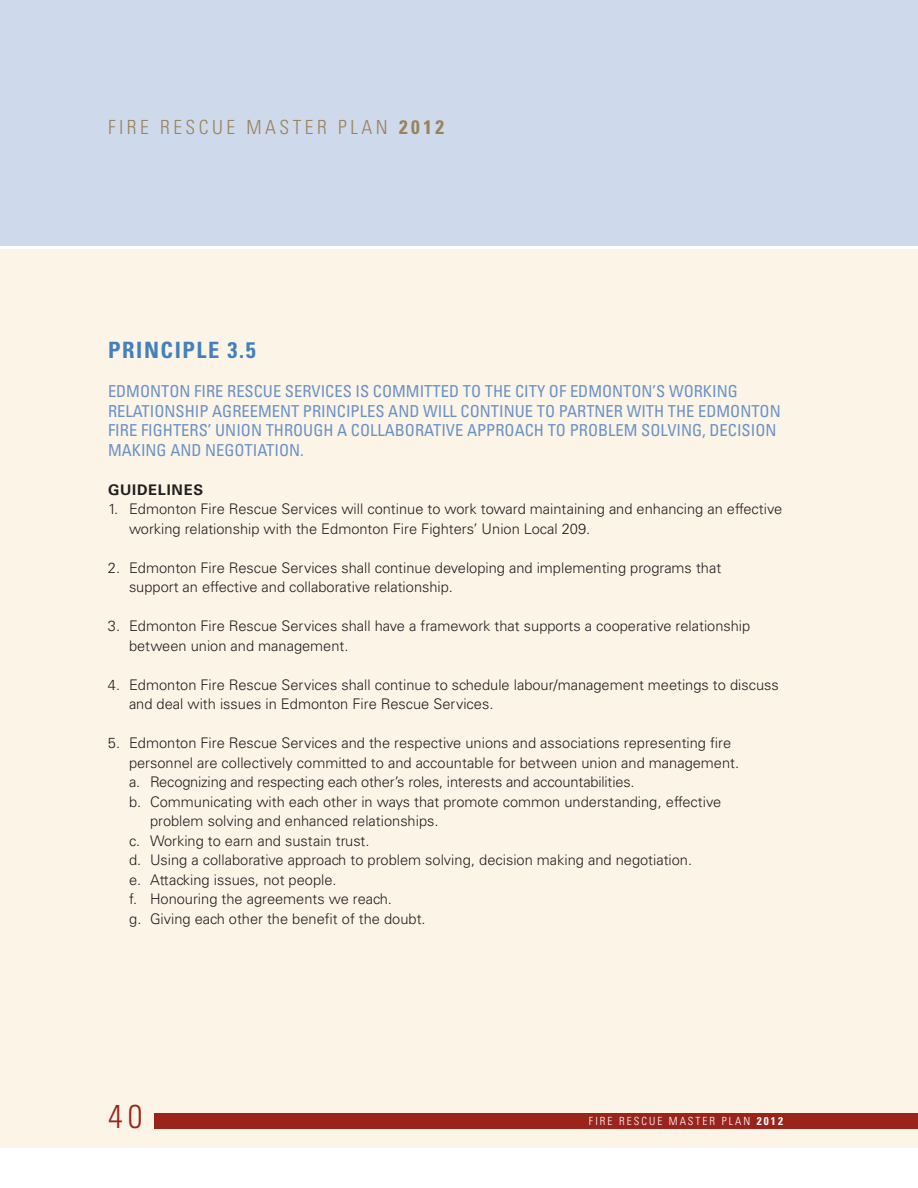
<style>
.page{position:relative;width:918px;height:1188px;background:#fff}
.page>*{position:absolute;margin:0;border:0;box-sizing:border-box;transform-origin:0 0}
.t1{font:300 condensed 33px "Univers";color:#9a241c}
.t2{font:700 condensed 22.5px "Univers";color:#4480bc}
.t3{font:300 condensed 19.5px "Univers";letter-spacing:.18em;color:#98835c}
.t4{font:condensed 16.5px "Univers";color:#6a91c7}
.t5{font:300 14.7px/19.5px "Univers";color:#231f20}
.t6{font:700 14.7px "Univers";letter-spacing:.05em;color:#231f20}
.t7{font:300 condensed 11.25px "Univers";letter-spacing:.18em;color:#fff}
.s1{font-weight:700}
</style>
<div class="page">
<div style="left:0;top:249px;width:918px;height:899px;background:#fcf5e7"></div>
<div style="left:0;top:0;width:918px;height:246px;background:#cfd9ec"></div>
<div style="left:154px;top:1113px;width:764px;height:15px;background:#9a241c"></div>
<h3 class="t3" style="left:108px;top:115px;width:338px">FIRE RESCUE MASTER PLAN <span class="s1">2012</span></h3>
<h2 class="t2" style="left:108px;top:337px;width:14px">PRINCIPLE</h2>
<h2 class="t2" style="left:228px;top:337px;width:30px">3.5</h2>
<p class="t4" style="left:108px;top:381px;width:221px">ED MONTON FIRE RESCUE SERVICES</p>
<p class="t4" style="left:356px;top:381px;width:73px">IS COMMITTED</p>
<p class="t4" style="left:463px;top:381px;width:277px">TO THE CITY OF ED MONTON’S WORKI NG</p>
<p class="t4" style="left:108px;top:401px;width:18px">RELATI</p>
<p class="t4" style="left:154px;top:401px;width:192px">ONSHIP AGREEMENT PRINCIPLES</p>
<p class="t4" style="left:388px;top:401px;width:45px">AND WILL</p>
<p class="t4" style="left:461px;top:401px;width:108px">CONTINUE TO PART</p>
<p class="t4" style="left:595px;top:401px;width:188px">NER WITH THE EDMONTON</p>
<p class="t4" style="left:108px;top:420px;width:75px">FIRE FI GHTERS</p>
<p class="t4" style="left:208px;top:420px;width:172px">’ UNION THROUGH A COLLAB</p>
<p class="t4" style="left:405px;top:420px;width:19px">ORATI</p>
<p class="t4" style="left:446px;top:420px;width:32px">VE APPR</p>
<p class="t4" style="left:505px;top:420px;width:214px">OACH TO PROBLEM SOLVING, DECISI</p>
<p class="t4" style="left:755px;top:420px;width:23px">ON</p>
<p class="t4" style="left:108px;top:440px;width:145px">MAKI NG AND NEGOTIATI</p>
<p class="t4" style="left:279px;top:440px;width:26px">ON.</p>
<p class="t6" style="left:108px;top:481px;width:94px">GUIDELINES</p>
<p class="t5" style="left:129px;top:499px;width:655px;text-indent:-21px">1. Edmonton Fire Rescue Services will continue to work toward maintaining and enhancing an effective working relationship with the Edmonton Fire Fighters’ U nion Local 209.</p>
<p class="t5" style="left:129px;top:558px;width:594px;text-indent:-21px">2. Edmonton Fire Rescue Services shall continue developing and implementing programs that support an effective and collaborative relationship.</p>
<p class="t5" style="left:129px;top:616px;width:623px;text-indent:-21px">3. Edmonton Fire Rescue Services shall have a framework that supports a cooperative relationship between union and management.</p>
<p class="t5" style="left:129px;top:675px;width:651px;text-indent:-21px">4. Edmonton Fire Rescue Services shall continue to schedule labour/management meetings to discuss and deal with issues in Edmonton Fire Rescue Services.</p>
<p class="t5" style="left:108px;top:733px;width:625px">5. Edmonton Fire Rescue Services and the respective unions and associations representing fire</p>
<p class="t5" style="left:129px;top:753px;width:612px">personnel are collectively committed to and accountable for between union and management.</p>
<p class="t5" style="left:129px;top:772px;width:507px">a. Recognizing and respecting each other’s roles, interests and accountabilities.</p>
<p class="t5" style="left:129px;top:792px;width:594px">b. Communicating with each other in ways that promote common understanding, effective</p>
<p class="t5" style="left:150px;top:811px;width:290px">problem solving and enhanced relationships.</p>
<p class="t5" style="left:129px;top:831px;width:242px">c. Working to earn and sustain trust.</p>
<p class="t5" style="left:129px;top:850px;width:565px">d. Using a collaborative approach to problem solving, decision making and negotiation.</p>
<p class="t5" style="left:129px;top:870px;width:209px">e. Attacking issues, not people.</p>
<p class="t5" style="left:129px;top:889px;width:265px">f. Honouring the agreements we reach.</p>
<p class="t5" style="left:129px;top:909px;width:298px">g. G iving each other the benefit of the doubt.</p>
<h1 class="t1" style="left:108px;top:1097px;width:36px">40</h1>
<p class="t7" style="left:589px;top:1114px;width:196px">FIRE RESCUE MASTER PLAN <span class="s1">2012</span></p>
</div>
